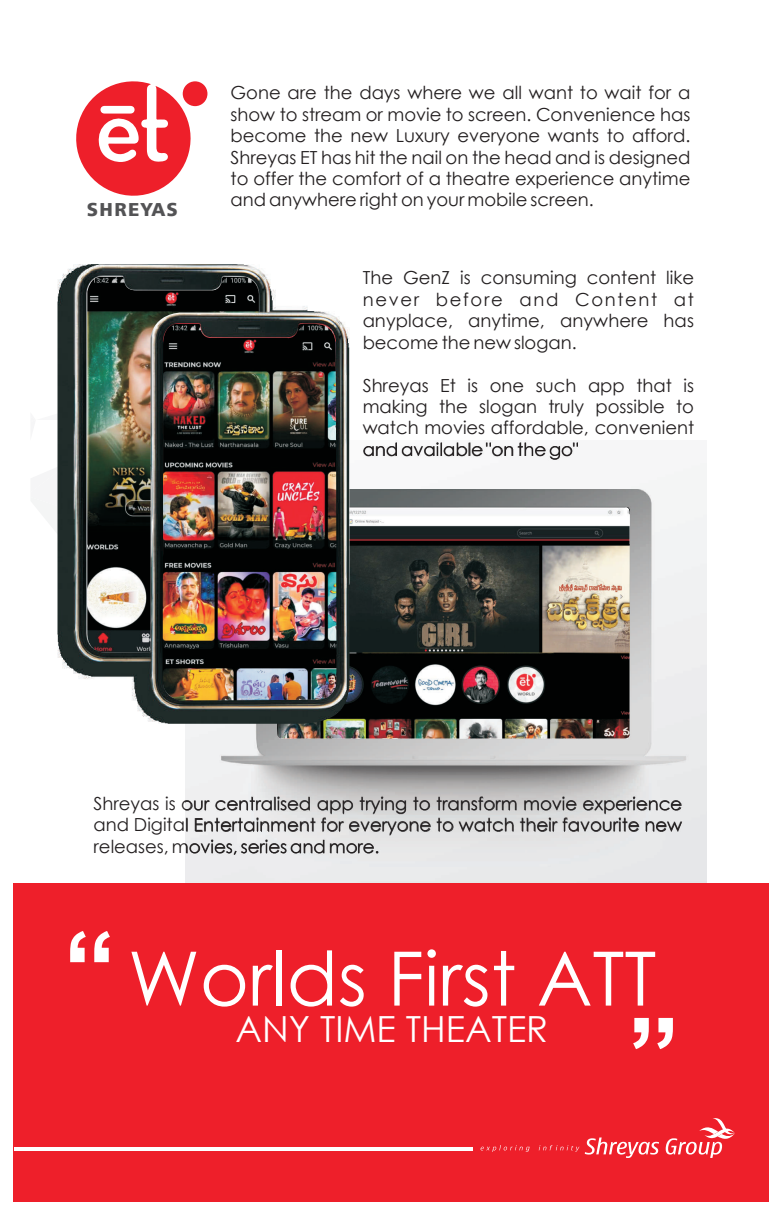
<style>
.page{position:relative;width:783px;height:1215px;background:#fff}
.page>*{position:absolute;margin:0;border:0;box-sizing:border-box;transform-origin:0 0}
.t1{font:75px "Century Gothic";color:#fff}
.t2{font:36px "Century Gothic";color:#fff}
.t3{font:18.6px "Humanist 777 BT Black B";letter-spacing:.08em;color:#535355}
.t4{font:18px/21.5px "Century Gothic";color:#231f20;text-align:justify}
</style>
<div class="page">
<img style="left:185px;top:441px;width:522px;height:442px">
<div style="left:14px;top:883px;width:756px;height:319px;background:#ee1f2a"></div>
<div style="left:183px;top:81px;width:24px;height:25px;background:#ee1f2a;border-radius:50%"></div>
<svg style="left:76px;top:81px;width:121px;height:115px"></svg>
<svg style="left:70px;top:931px;width:40px;height:31px"></svg>
<svg style="left:633px;top:1018px;width:40px;height:31px"></svg>
<svg style="left:585px;top:1138px;width:74px;height:20px"></svg>
<svg style="left:666px;top:1118px;width:69px;height:40px"></svg>
<svg style="left:480px;top:1145px;width:99px;height:7px"></svg>
<hr style="left:15px;top:1148px;width:458px;height:3px;background:#fff">
<img style="left:345px;top:507px;width:286px;height:232px">
<img style="left:350px;top:544px;width:280px;height:109px">
<svg style="left:31px;top:362px;width:314px;height:390px"></svg>
<img style="left:58px;top:264px;width:292px;height:460px">
<img style="left:162px;top:324px;width:174px;height:376px">
<img style="left:87px;top:276px;width:172px;height:377px">
<p class="t3" style="left:87px;top:198px;width:92px">SHREYAS</p>
<p class="t4" style="left:231px;top:82px;width:461px">Gone are the days where we all want to wait for a show to stream or movie to screen. Convenience has become the new Luxury everyone wants to afford.<br>Shreyas ET has hit the nail on the head and is designed to offer the comfort of a theatre experience anytime and anywhere right on your mobile screen.</p>
<p class="t4" style="left:363px;top:267px;width:333px">The GenZ is consuming content like never before and Content at anyplace, anytime, anywhere has become the new slogan.</p>
<p class="t4" style="left:363px;top:374px;width:333px">Shreyas Et is one such app that is making the slogan truly possible to watch movies affordable, convenient and available "on the go"</p>
<p class="t4" style="left:94px;top:792px;width:590px">Shreyas is our centralised app trying to transform movie experience and Digital Entertainment for everyone to watch their favourite new releases, movies, series and more.</p>
<h1 class="t1" style="left:128px;top:926px;width:530px">Worlds First ATT</h1>
<h2 class="t2" style="left:235px;top:1004px;width:314px">ANY TIME THEATER</h2>
</div>
